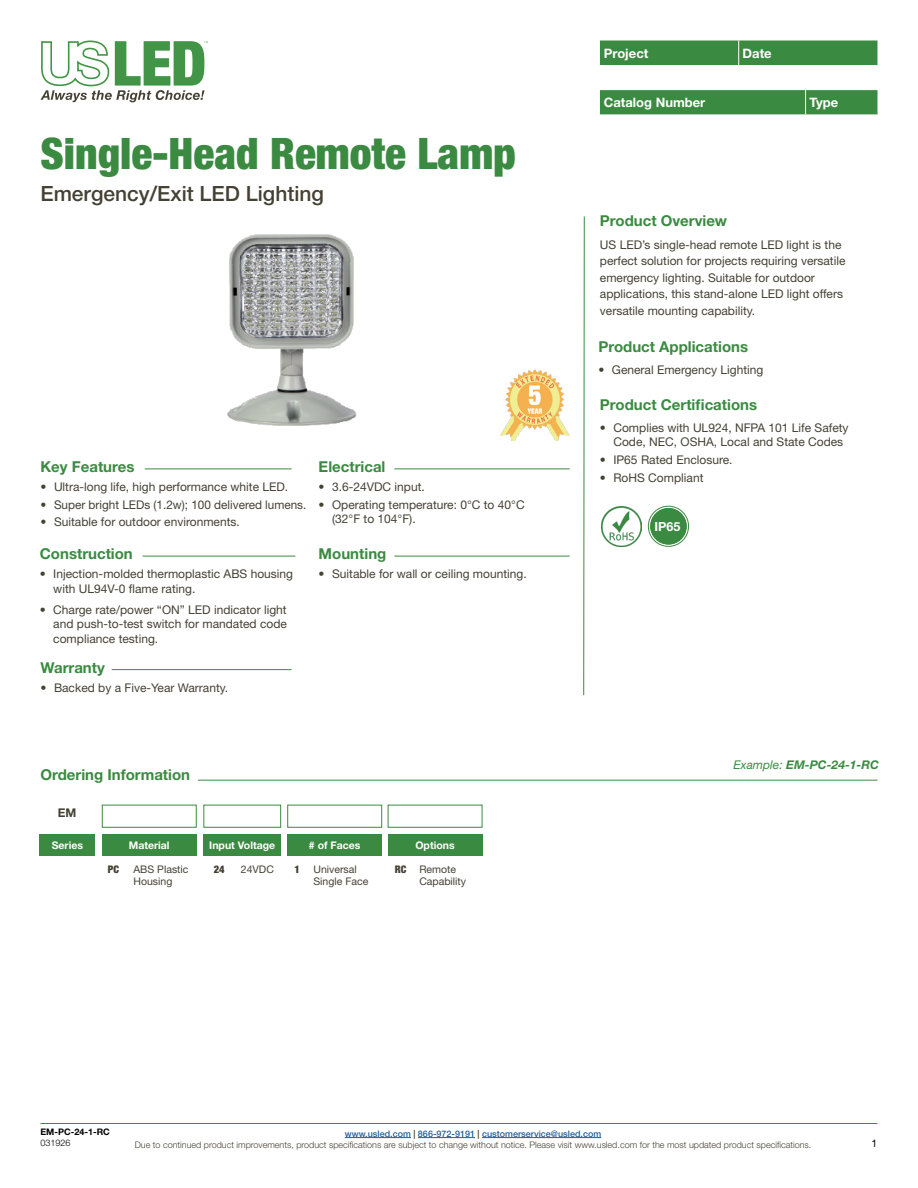
<style>
.page{position:relative;width:918px;height:1188px;background:#fff}
.page>*{position:absolute;margin:0;border:0;box-sizing:border-box;transform-origin:0 0}
.t1{font:900 condensed 43.5px "Helvetica Neue LT Std";color:#3b8a41}
.t2{font:500 21px "Helvetica Neue LT Std";color:#444134}
.t3{font:700 15px "Helvetica Neue LT Std";color:#3b8a41}
.t4{font:700 13.05px "Helvetica Neue LT Std";color:#fff}
.t5{font:700 12.6px "Helvetica Neue LT Std";color:#fff}
.t6{font:12px/14.4px "Helvetica Neue LT Std";color:#444134}
.t7{font:italic 700 12px "Helvetica Neue LT Std";color:#3b8a41}
.t8{font:700 12px "Helvetica Neue LT Std";color:#444134}
.t9{font:10.5px/12.6px "Helvetica Neue LT Std";color:#444134}
.t10{font:700 10.5px "Helvetica Neue LT Std";color:#fff}
.t11{font:900 condensed 10.5px "Helvetica Neue LT Std";color:#444134}
.t12{font:10.5px "Helvetica Neue LT Std";color:#000}
.t13{font:300 9px/10.8px "Helvetica Neue LT Std";color:#444134;text-align:center}
.t14{font:700 9px "Helvetica Neue LT Std";color:#000}
.t15{font:300 9px "Helvetica Neue LT Std";color:#000}
.s1{font-weight:900;font-stretch:condensed}
.s2{font-weight:400}
.s3{font-weight:500;color:#215e9e}
.s4{font-weight:500}
</style>
<div class="page">
<svg style="left:40px;top:40px;width:168px;height:62px"></svg>
<hr style="left:40px;top:1123px;width:838px;height:1px;background:#3b8a41">
<hr style="left:345px;top:1137px;width:66px;height:1px;background:#215e9e">
<hr style="left:418px;top:1137px;width:57px;height:1px;background:#215e9e">
<hr style="left:482px;top:1137px;width:119px;height:1px;background:#215e9e">
<div style="left:600px;top:40px;width:278px;height:25px;background:#3b8a41"></div>
<div style="left:600px;top:90px;width:278px;height:24px;background:#3b8a41"></div>
<svg style="left:583px;top:216px;width:2px;height:480px"></svg>
<hr style="left:198px;top:780px;width:680px;height:1px;background:#3b8a41">
<img style="left:500px;top:370px;width:70px;height:71px">
<hr style="left:394px;top:556px;width:176px;height:1px;background:#3b8a41">
<hr style="left:112px;top:669px;width:180px;height:1px;background:#3b8a41">
<div style="left:40px;top:834px;width:55px;height:22px;background:#3b8a41"></div>
<div style="left:102px;top:834px;width:95px;height:22px;background:#3b8a41"></div>
<div style="left:203px;top:834px;width:78px;height:22px;background:#3b8a41"></div>
<div style="left:287px;top:834px;width:95px;height:22px;background:#3b8a41"></div>
<div style="left:388px;top:834px;width:94px;height:22px;background:#3b8a41"></div>
<div style="left:102px;top:805px;width:95px;height:23px;background:#fff;border:1px solid #3b8a41"></div>
<div style="left:203px;top:805px;width:78px;height:23px;background:#fff;border:1px solid #3b8a41"></div>
<div style="left:287px;top:805px;width:95px;height:23px;background:#fff;border:1px solid #3b8a41"></div>
<div style="left:388px;top:805px;width:94px;height:23px;background:#fff;border:1px solid #3b8a41"></div>
<hr style="left:145px;top:469px;width:147px;height:1px;background:#3b8a41">
<hr style="left:394px;top:469px;width:176px;height:1px;background:#3b8a41">
<hr style="left:143px;top:556px;width:152px;height:1px;background:#3b8a41">
<img style="left:227px;top:234px;width:130px;height:192px">
<img style="left:601px;top:507px;width:40px;height:40px">
<div style="left:650px;top:508px;width:37px;height:37px;background:#3b8a41;border-radius:50%"></div>
<div style="left:648px;top:506px;width:41px;height:41px;border:1px solid #3b8a41;border-radius:50%"></div>
<div style="left:650px;top:508px;width:37px;height:37px;border:2px solid #3b8a41;border-radius:50%"></div>
<h1 class="t1" style="left:40px;top:127px;width:477px">Single-Head Remote Lamp</h1>
<h2 class="t2" style="left:40px;top:181px;width:285px">Emergency/Exit LED Lighting</h2>
<p class="t3" style="left:40px;top:457px;width:95px">Key Features</p>
<p class="t6" style="left:40px;top:479px;width:249px">• Ultra-long life, high performance white LED.</p>
<p class="t6" style="left:40px;top:497px;width:267px">• Super bright LEDs (1.2w); 100 delivered lumens.</p>
<p class="t6" style="left:40px;top:515px;width:201px">• Suitable for outdoor environments.</p>
<p class="t3" style="left:40px;top:545px;width:95px">Construction</p>
<p class="t6" style="left:53px;top:567px;width:241px;text-indent:-14px">• Injection-molded thermoplastic ABS housing with UL94V-0 flame rating.</p>
<p class="t6" style="left:53px;top:602px;width:235px;text-align:justify;text-indent:-14px">• Charge rate/power “ON” LED indicator light and push-to-test switch for mandated code compliance testing.</p>
<p class="t3" style="left:40px;top:658px;width:66px">Warranty</p>
<p class="t6" style="left:40px;top:680px;width:189px">• Backed by a Five-Year Warranty.</p>
<p class="t3" style="left:319px;top:457px;width:68px">Electrical</p>
<p class="t6" style="left:319px;top:479px;width:108px">• 3.6-24VDC input.</p>
<p class="t6" style="left:332px;top:497px;width:194px;text-indent:-14px">• Operating temperature: 0°C to 40°C (32°F to 104°F).</p>
<p class="t3" style="left:319px;top:545px;width:69px">Mounting</p>
<p class="t6" style="left:319px;top:567px;width:210px">• Suitable for wall or ceiling mounting.</p>
<p class="t3" style="left:40px;top:766px;width:151px">Ordering Information</p>
<p class="t8" style="left:58px;top:805px;width:20px">EM</p>
<p class="t10" style="left:52px;top:838px;width:33px">Series</p>
<p class="t10" style="left:129px;top:838px;width:42px">Material</p>
<p class="t10" style="left:209px;top:838px;width:67px">Input Voltage</p>
<p class="t10" style="left:309px;top:838px;width:53px"># of Faces</p>
<p class="t10" style="left:415px;top:838px;width:41px">Options</p>
<p class="t11" style="left:108px;top:862px;width:13px">PC</p>
<p class="t9" style="left:134px;top:862px;width:57px">ABS Plastic<br>Housing</p>
<p class="t11" style="left:214px;top:862px;width:12px">24</p>
<p class="t9" style="left:241px;top:862px;width:35px">24VDC</p>
<p class="t11" style="left:295px;top:862px;width:7px">1</p>
<p class="t9" style="left:313px;top:862px;width:56px">Universal<br>Single Face</p>
<p class="t9" style="left:419px;top:862px;width:48px;text-indent:-25px"><span class="s1">RC</span> Remote<br>Capability</p>
<p class="t4" style="left:604px;top:45px;width:46px">Project</p>
<p class="t4" style="left:743px;top:45px;width:31px">Date</p>
<p class="t4" style="left:604px;top:94px;width:103px">Catalog Number</p>
<p class="t4" style="left:809px;top:94px;width:30px">Type</p>
<p class="t3" style="left:600px;top:211px;width:129px">Product Overview</p>
<p class="t6" style="left:600px;top:236px;width:247px;line-height:16.5px">US LED’s single-head remote LED light is the perfect solution for projects requiring versatile emergency lighting. Suitable for outdoor applications, this stand-alone LED light offers versatile mounting capability.</p>
<p class="t3" style="left:598px;top:337px;width:151px">Product Applications</p>
<p class="t6" style="left:598px;top:362px;width:166px">• General Emergency Lighting</p>
<p class="t3" style="left:600px;top:395px;width:159px">Product Certifications</p>
<p class="t6" style="left:613px;top:420px;width:237px;text-indent:-14px">• Complies with UL924, NFPA 101 Life Safety<br>Code, NEC, OSHA, Local and State Codes</p>
<p class="t6" style="left:600px;top:452px;width:134px">• IP65 Rated Enclosure.</p>
<p class="t6" style="left:600px;top:470px;width:105px">• RoHS Compliant</p>
<p class="t5" style="left:654px;top:518px;width:27px">IP65</p>
<p class="t7" style="left:734px;top:757px;width:147px"><span class="s2">Example:</span> EM-PC-24-1-RC</p>
<p class="t14" style="left:40px;top:1126px;width:71px">EM-PC-24-1-RC</p>
<p class="t15" style="left:40px;top:1137px;width:32px">031926</p>
<p class="t13" style="left:135px;top:1128px;width:678px"><span class="s3">www.usled.com</span> <span class="s4">|</span> <span class="s3">866-972-9191</span> <span class="s4">|</span> <span class="s3">customerservice@usled.com<br></span>Due to continued product improvements, product specifications are subject to change without notice. Please visit www.usled.com for the most updated product specifications.</p>
<p class="t12" style="left:872px;top:1137px;width:7px">1</p>
</div>
